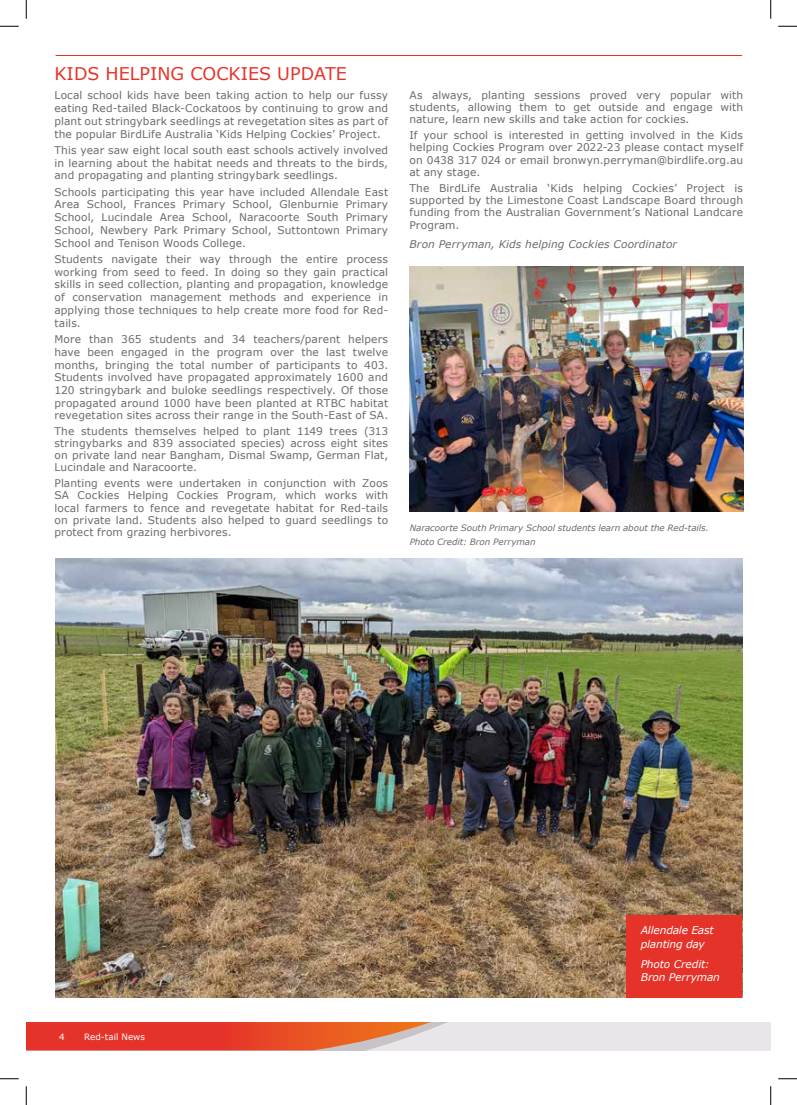
<style>
.page{position:relative;width:797px;height:1105px;background:#fff}
.page>*{position:absolute;margin:0;border:0;box-sizing:border-box;transform-origin:0 0}
.t1{font:17.5px "Verdana";color:#e63329}
.t2{font:10.62px/12.8px "Verdana";letter-spacing:.01em;color:#6b6b6a;text-align:justify}
.t3{font:italic 10.62px/13.1px "Verdana";letter-spacing:-.015em;color:#fff}
.t4{font:italic 10.62px "Verdana";letter-spacing:.01em;color:#6b6b6a}
.t5{font:italic 8.75px/13.4px "Verdana";letter-spacing:-.005em;color:#6b6b6a}
.t6{font:8.75px "Verdana";color:#fff}
</style>
<div class="page">
<hr style="left:56px;top:55px;width:686px;height:1px;background:#e63329">
<svg style="left:26px;top:1022px;width:744px;height:28px;background:#e6958a"></svg>
<img style="left:56px;top:558px;width:686px;height:440px">
<img style="left:409px;top:267px;width:334px;height:244px">
<div style="left:626px;top:915px;width:116px;height:82px;background:#e63329"></div>
<svg style="left:0;top:25px;width:19px;height:2px"></svg>
<svg style="left:778px;top:25px;width:19px;height:2px"></svg>
<svg style="left:0;top:1078px;width:19px;height:1px"></svg>
<svg style="left:778px;top:1078px;width:19px;height:1px"></svg>
<svg style="left:25px;top:0;width:2px;height:19px"></svg>
<svg style="left:25px;top:1086px;width:2px;height:19px"></svg>
<svg style="left:770px;top:0;width:1px;height:19px"></svg>
<svg style="left:770px;top:1086px;width:1px;height:19px"></svg>
<h1 class="t1" style="left:54px;top:62px;width:294px">KIDS HELPING COCKIES UPDATE</h1>
<p class="t2" style="left:54px;top:89px;width:335px">Local school kids have been taking action to help our fussy eating Red-tailed Black-Cockatoos by continuing to grow and plant out stringybark seedlings at revegetation sites as part of the popular BirdLife Australia ‘Kids Helping Cockies’ Project.</p>
<p class="t2" style="left:54px;top:144px;width:335px">This year saw eight local south east schools actively involved in learning about the habitat needs and threats to the birds, and propagating and planting stringybark seedlings.</p>
<p class="t2" style="left:54px;top:186px;width:335px">Schools participating this year have included Allendale East Area School, Frances Primary School, Glenburnie Primary School, Lucindale Area School, Naracoorte South Primary School, Newbery Park Primary School, Suttontown Primary School and Tenison Woods College.</p>
<p class="t2" style="left:54px;top:253px;width:335px">Students navigate their way through the entire process working from seed to feed. In doing so they gain practical skills in seed collection, planting and propagation, knowledge of conservation management methods and experience in applying those techniques to help create more food for Red&shy;tails.</p>
<p class="t2" style="left:54px;top:333px;width:335px">More than 365 students and 34 teachers/parent helpers have been engaged in the program over the last twelve months, bringing the total number of participants to 403.<br>Students involved have propagated approximately 1600 and 120 stringybark and buloke seedlings respectively. Of those propagated around 1000 have been planted at RTBC habitat revegetation sites across their range in the South-East of SA.</p>
<p class="t2" style="left:54px;top:425px;width:335px;line-height:12.2px">The students themselves helped to plant 1149 trees (313 stringybarks and 839 associated species) across eight sites on private land near Bangham, Dismal Swamp, German Flat, Lucindale and Naracoorte.</p>
<p class="t2" style="left:54px;top:477px;width:335px;line-height:12.2px">Planting events were undertaken in conjunction with Zoos SA Cockies Helping Cockies Program, which works with local farmers to fence and revegetate habitat for Red-tails on private land. Students also helped to guard seedlings to protect from grazing herbivores.</p>
<p class="t2" style="left:409px;top:89px;width:335px;line-height:12.2px">As always, planting sessions proved very popular with students, allowing them to get outside and engage with nature, learn new skills and take action for cockies.</p>
<p class="t2" style="left:409px;top:129px;width:335px;line-height:12.2px">If your school is interested in getting involved in the Kids helping Cockies Program over 2022-23 please contact myself on 0438 317 024 or email bronwyn.perryman@birdlife.org.au at any stage.</p>
<p class="t2" style="left:409px;top:182px;width:335px;line-height:12.4px">The BirdLife Australia ‘Kids helping Cockies’ Project is supported by the Limestone Coast Landscape Board through funding from the Australian Government’s National Landcare Program.</p>
<p class="t4" style="left:409px;top:237px;width:269px">Bron Perryman, Kids helping Cockies Coordinator</p>
<p class="t5" style="left:409px;top:522px;width:301px">Naracoorte South Primary School students learn about the Red-tails.<br>Photo Credit: Bron Perryman</p>
<p class="t6" style="left:59px;top:1031px;width:7px">24</p>
<p class="t6" style="left:84px;top:1031px;width:62px">Red-tail News</p>
<p class="t3" style="left:640px;top:924px;width:75px">Allendale East planting day</p>
<p class="t3" style="left:640px;top:957px;width:81px">Photo Credit:<br>Bron Perryman</p>
</div>
